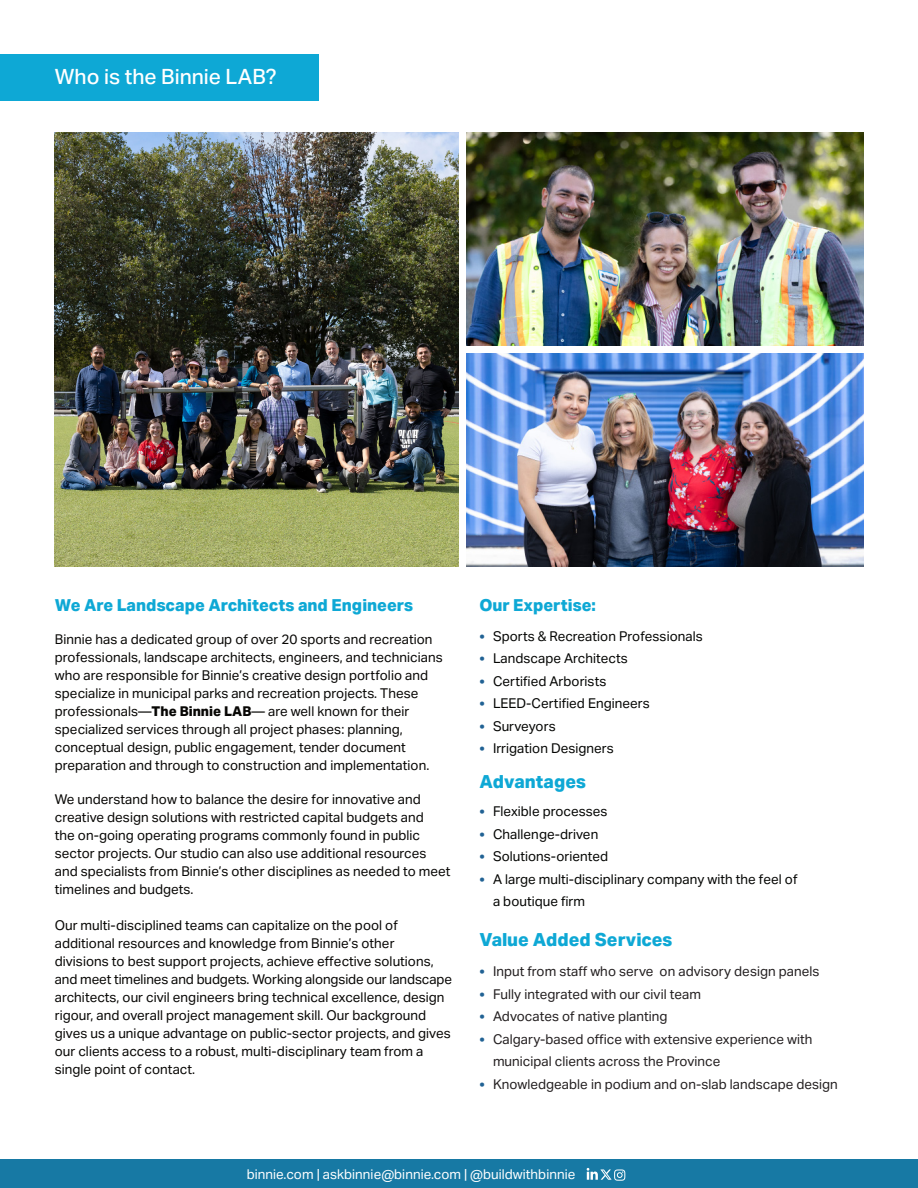
<style>
.page{position:relative;width:918px;height:1188px;background:#fff}
.page>*{position:absolute;margin:0;border:0;box-sizing:border-box;transform-origin:0 0}
.t1{font:500 21px "Aktiv Grotesk";color:#fff}
.t2{font:800 18px "Aktiv Grotesk";color:#0ea8d5}
.t3{font:800 16.5px "Aktiv Grotesk";color:#0ea8d5}
.t4{font:13.5px/18px "Aktiv Grotesk";color:#070604}
.t5{font:13.5px/22.5px "Aktiv Grotesk";color:#040503}
.t6{font:13.5px/22.5px "Aktiv Grotesk";color:#231f20}
.t7{font:13.5px "Aktiv Grotesk";color:#fff}
.s1{font-weight:800}
.s2{font-size:15px;color:#216294}
</style>
<div class="page">
<div style="left:0;top:1160px;width:918px;height:28px;background:#1779a4"></div>
<svg style="left:587px;top:1168px;width:38px;height:13px"></svg>
<img style="left:54px;top:132px;width:405px;height:435px">
<div style="left:0;top:54px;width:319px;height:47px;background:#0ea8d5"></div>
<img style="left:467px;top:132px;width:397px;height:214px">
<img style="left:467px;top:353px;width:397px;height:214px">
<p class="t1" style="left:55px;top:65px;width:223px">Who is the Binnie LAB?</p>
<p class="t3" style="left:55px;top:595px;width:360px">We Are Landscape Architects and Engineers</p>
<p class="t4" style="left:55px;top:630px;width:390px">Binnie has a dedicated group of over 20 sports and recreation professionals, landscape architects, engineers, and technicians who are responsible for Binnie’s creative design portfolio and specialize in municipal parks and recreation projects. These professionals—<span class="s1">The Binnie LAB</span>— are well known for their specialized services through all project phases: planning, conceptual design, public engagement, tender document preparation and through to construction and implementation.</p>
<p class="t4" style="left:55px;top:790px;width:397px">We understand how to balance the desire for innovative and creative design solutions with restricted capital budgets and<br>the on-going operating programs commonly found in public sector projects. Our studio can also use additional resources and specialists from Binnie’s other disciplines as needed to meet timelines and budgets.</p>
<p class="t4" style="left:55px;top:916px;width:399px">Our multi-disciplined teams can capitalize on the pool of additional resources and knowledge from Binnie’s other<br>divisions to best support projects, achieve effective solutions, and meet timelines and budgets. Working alongside our landscape architects, our civil engineers bring technical excellence, design rigour, and overall project management skill. Our background gives us a unique advantage on public-sector projects, and gives our clients access to a robust, multi-disciplinary team from a single point of contact.</p>
<p class="t3" style="left:480px;top:595px;width:118px">Our Expertise:</p>
<p class="t5" style="left:480px;top:625px;width:225px"><span class="s2">•</span> Sports &amp; Recreation Professionals</p>
<p class="t5" style="left:480px;top:647px;width:150px"><span class="s2">•</span> Landscape Architects</p>
<p class="t5" style="left:480px;top:670px;width:128px"><span class="s2">•</span> Certified Arborists</p>
<p class="t5" style="left:480px;top:692px;width:172px"><span class="s2">•</span> LEED-Certified Engineers</p>
<p class="t5" style="left:480px;top:715px;width:78px"><span class="s2">•</span> Surveyors</p>
<p class="t5" style="left:480px;top:737px;width:136px"><span class="s2">•</span> Irrigation Designers</p>
<p class="t2" style="left:480px;top:771px;width:108px">Advantages</p>
<p class="t5" style="left:480px;top:800px;width:130px"><span class="s2">•</span> Flexible processes</p>
<p class="t5" style="left:480px;top:823px;width:120px"><span class="s2">•</span> Challenge-driven</p>
<p class="t5" style="left:480px;top:845px;width:130px"><span class="s2">•</span> Solutions-oriented</p>
<p class="t5" style="left:493px;top:868px;width:306px;text-indent:-14px"><span class="s2">•</span> A large multi-disciplinary company with the feel of a boutique firm</p>
<p class="t2" style="left:480px;top:930px;width:194px">Value Added Services</p>
<p class="t6" style="left:480px;top:961px;width:342px"><span class="s2">•</span> Input from staff who serve on advisory design panels</p>
<p class="t6" style="left:480px;top:983px;width:223px"><span class="s2">•</span> Fully integrated with our civil team</p>
<p class="t6" style="left:480px;top:1006px;width:190px"><span class="s2">•</span> Advocates of native planting</p>
<p class="t6" style="left:493px;top:1028px;width:321px;text-indent:-14px"><span class="s2">•</span> Calgary-based office with extensive experience with municipal clients across the Province</p>
<p class="t6" style="left:480px;top:1073px;width:360px"><span class="s2">•</span> Knowledgeable in podium and on-slab landscape design</p>
<p class="t7" style="left:247px;top:1167px;width:330px">binnie.com | askbinnie@binnie.com | @buildwithbinnie</p>
</div>
